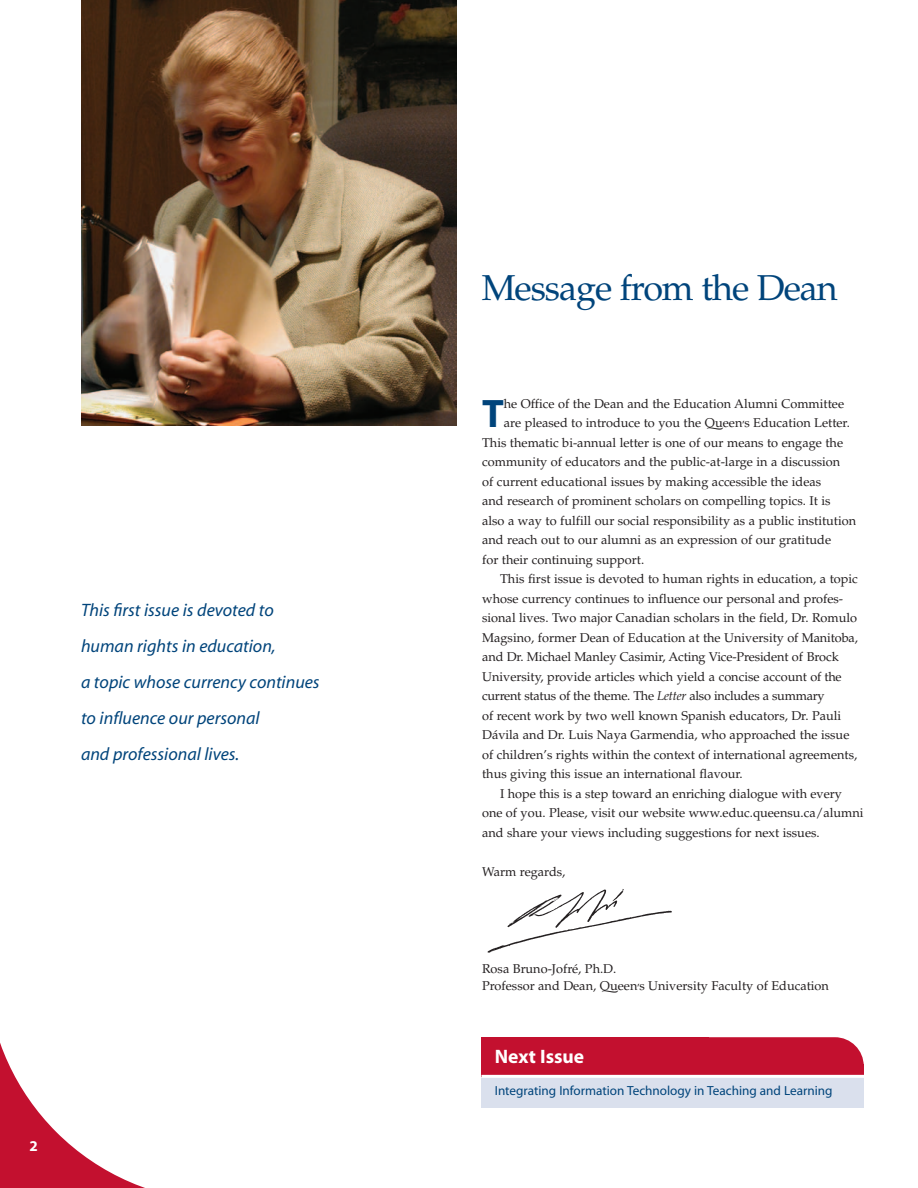
<style>
.page{position:relative;width:918px;height:1188px;background:#fff}
.page>*{position:absolute;margin:0;border:0;box-sizing:border-box;transform-origin:0 0}
.t1{font:700 39.9px "Myriad";color:#00447b}
.t2{font:36px "Palatino";letter-spacing:-.03em;color:#00447b}
.t3{font:700 19.5px "Myriad";color:#fff}
.t4{font:italic 18px/36px "Myriad";color:#00447b}
.t5{font:700 15px "Myriad";color:#fff}
.t6{font:13.2px "Myriad";color:#00447b}
.t7{font:12.75px/16.5px "Palatino";color:#231f20}
.t8{font:12.75px "Palatino";letter-spacing:-.02em;color:#231f20}
.s1{font-family:"Queens"}
.s2{font-family:"Palatino Italic Os F"}
</style>
<div class="page">
<svg style="left:0;top:1043px;width:145px;height:145px"></svg>
<img style="left:81px;top:0;width:375px;height:425px">
<img style="left:487px;top:889px;width:185px;height:64px">
<div style="left:482px;top:1037px;width:382px;height:58px;background:#c3102f;border-radius:29px"></div>
<div style="left:482px;top:1065px;width:382px;height:30px;background:#c3102f"></div>
<div style="left:482px;top:1037px;width:227px;height:58px;background:#c3102f"></div>
<div style="left:482px;top:1077px;width:382px;height:30px;background:#dae0ed"></div>
<hr style="left:481px;top:1075px;width:399px;height:3px;background:#fff">
<h3 class="t4" style="left:81px;top:594px;width:240px">This first issue is devoted to human rights in education,<br>a topic whose currency continues to influence our personal<br>and professional lives.</h3>
<p class="t5" style="left:30px;top:1140px;width:10px">2</p>
<h2 class="t2" style="left:482px;top:274px;width:358px">Message from the Dean</h2>
<h1 class="t1" style="left:482px;top:399px;width:23px">T</h1>
<p class="t7" style="left:504px;top:396px;width:342px">he Office of the Dean and the Education Alumni Committee</p>
<p class="t7" style="left:504px;top:416px;width:347px">are pleased to introduce to you the <span class="s1">Q</span>ueen<span class="s1">’</span>s Education Letter.</p>
<p class="t7" style="left:482px;top:435px;width:363px">This thematic bi-annual letter is one of our means to engage the</p>
<p class="t7" style="left:482px;top:455px;width:360px">community of educators and the public-at-large in a discussion</p>
<p class="t7" style="left:482px;top:474px;width:341px">of current educational issues by making accessible the ideas</p>
<p class="t7" style="left:482px;top:494px;width:350px">and research of prominent scholars on compelling topics. It is</p>
<p class="t7" style="left:482px;top:513px;width:376px">also a way to fulfill our social responsibility as a public institution</p>
<p class="t7" style="left:482px;top:533px;width:350px">and reach out to our alumni as an expression of our gratitude</p>
<p class="t7" style="left:482px;top:552px;width:164px">for their continuing support.</p>
<p class="t7" style="left:500px;top:572px;width:359px">This first issue is devoted to human rights in education, a topic</p>
<p class="t7" style="left:482px;top:591px;width:363px">whose currency continues to influence our personal and profes-</p>
<p class="t7" style="left:482px;top:611px;width:377px">sional lives. Two major Canadian scholars in the field, Dr. Romulo</p>
<p class="t7" style="left:482px;top:630px;width:377px">Magsino, former Dean of Education at the University of Manitoba,</p>
<p class="t7" style="left:482px;top:650px;width:358px">and Dr. Michael Manley Casimir, Acting Vice-President of Brock</p>
<p class="t7" style="left:482px;top:669px;width:361px">University, provide articles which yield a concise account of the</p>
<p class="t8" style="left:482px;top:691px;width:344px">current status of the theme. The <span class="s2">Letter</span> also includes a summary</p>
<p class="t7" style="left:482px;top:708px;width:361px">of recent work by two well known Spanish educators, Dr. Pauli</p>
<p class="t7" style="left:482px;top:728px;width:369px">Dávila and Dr. Luis Naya Garmendia, who approached the issue</p>
<p class="t7" style="left:482px;top:747px;width:377px">of children’s rights within the context of international agreements,</p>
<p class="t7" style="left:482px;top:767px;width:262px">thus giving this issue an international flavour.</p>
<p class="t7" style="left:500px;top:786px;width:343px">I hope this is a step toward an enriching dialogue with every</p>
<p class="t7" style="left:482px;top:806px;width:383px">one of you. Please, visit our website www.educ.queensu.ca/alumni</p>
<p class="t7" style="left:482px;top:825px;width:339px">and share your views including suggestions for next issues.</p>
<p class="t7" style="left:482px;top:864px;width:85px">Warm regards,</p>
<p class="t7" style="left:482px;top:962px;width:348px">Rosa Bruno-Jofré, Ph.D.<br>Professor and Dean, <span class="s1">Q</span>ueen<span class="s1">’</span>s University Faculty of Education</p>
<h3 class="t3" style="left:495px;top:1049px;width:91px">Next Issue</h3>
<p class="t6" style="left:495px;top:1086px;width:339px">Integrating Information Technology in Teaching and Learning</p>
</div>
